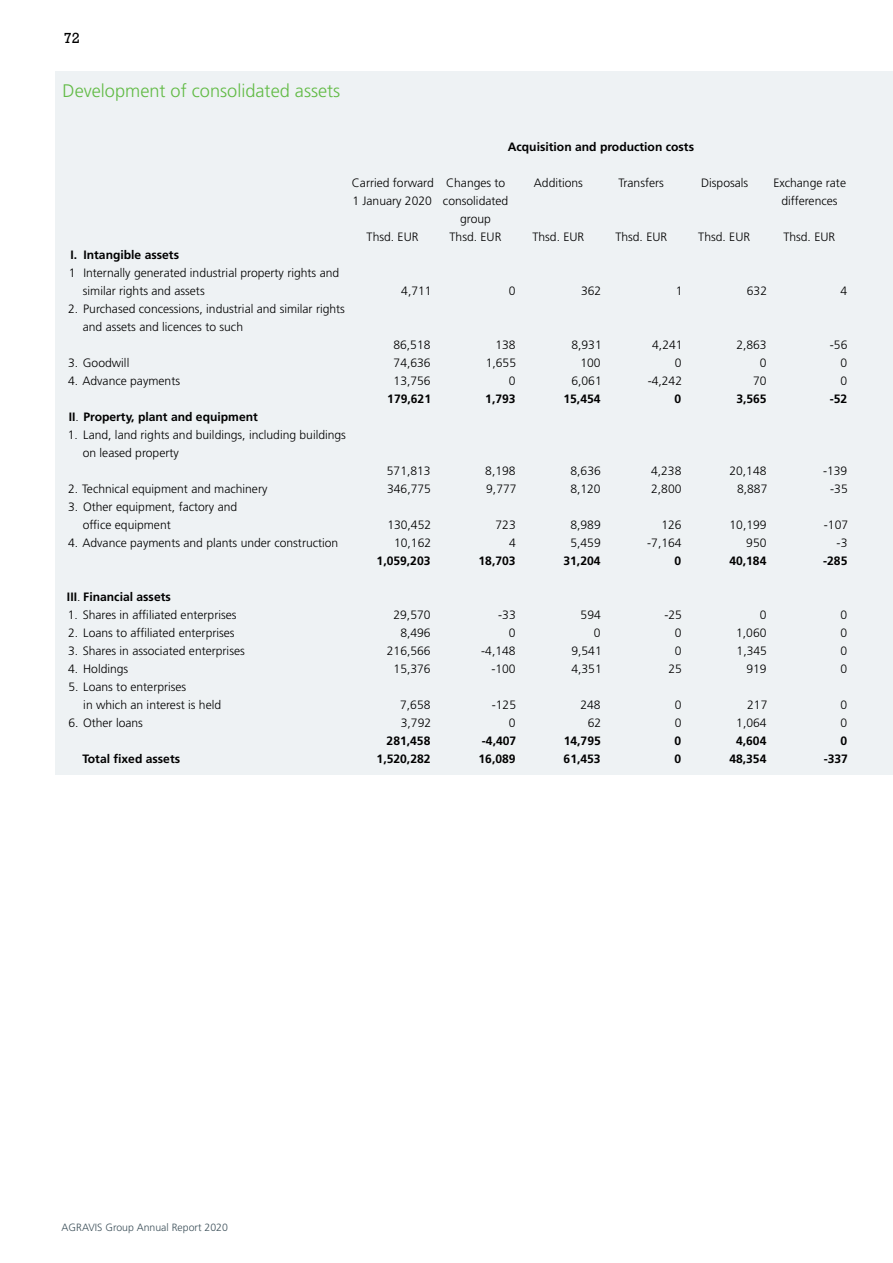
<style>
.page{position:relative;width:893px;height:1263px;background:#fff}
.page>*{position:absolute;margin:0;border:0;box-sizing:border-box;transform-origin:0 0}
.t1{font:300 18.15px "Frutiger LT Std";color:#62bb46}
.t2{font:15px "Rockwell";color:#000}
.t3{font:300 12.15px/18px "Frutiger LT Std";color:#000}
.t4{font:700 12.15px "Frutiger LT Std";color:#000}
.t5{font:300 10.5px "Frutiger LT Std";color:#3d505a}
.s1{font-weight:300}
</style>
<div class="page">
<div style="left:56px;top:71px;width:837px;height:704px;background:#eef2f4"></div>
<p class="t2" style="left:64px;top:29px;width:18px">72</p>
<h1 class="t1" style="left:63px;top:80px;width:279px">Development of consolidated assets</h1>
<p class="t4" style="left:70px;top:247px;width:110px">I. Intangible assets</p>
<p class="t3" style="left:83px;top:264px;width:258px;text-indent:-14px">1 Internally generated industrial property rights and similar rights and assets</p>
<p class="t4" style="left:508px;top:139px;width:188px">Acquisition and production costs</p>
<p class="t3" style="left:352px;top:174px;width:83px">Carried forward<br>1 January 2020</p>
<p class="t3" style="left:443px;top:174px;width:67px;text-align:center">Changes to consolidated group</p>
<p class="t3" style="left:534px;top:174px;width:51px">Additions</p>
<p class="t3" style="left:619px;top:174px;width:47px">Transfers</p>
<p class="t3" style="left:701px;top:174px;width:49px">Disposals</p>
<p class="t3" style="left:773px;top:174px;width:74px;text-align:center">Exchange rate differences</p>
<p class="t3" style="left:367px;top:228px;width:53px">Thsd. EUR</p>
<p class="t3" style="left:450px;top:228px;width:53px">Thsd. EUR</p>
<p class="t3" style="left:532px;top:228px;width:53px">Thsd. EUR</p>
<p class="t3" style="left:615px;top:228px;width:53px">Thsd. EUR</p>
<p class="t3" style="left:698px;top:228px;width:53px">Thsd. EUR</p>
<p class="t3" style="left:783px;top:228px;width:53px">Thsd. EUR</p>
<p class="t3" style="left:401px;top:282px;width:32px">4,711</p>
<p class="t3" style="left:509px;top:282px;width:8px">0</p>
<p class="t3" style="left:581px;top:282px;width:22px">362</p>
<p class="t3" style="left:676px;top:282px;width:8px">1</p>
<p class="t3" style="left:747px;top:282px;width:22px">632</p>
<p class="t3" style="left:841px;top:282px;width:8px">4</p>
<p class="t3" style="left:83px;top:300px;width:264px;text-indent:-15px">2. Purchased concessions, industrial and similar rights and assets and licences to such</p>
<p class="t3" style="left:393px;top:336px;width:39px">86,518</p>
<p class="t3" style="left:495px;top:336px;width:22px">138</p>
<p class="t3" style="left:571px;top:336px;width:32px">8,931</p>
<p class="t3" style="left:652px;top:336px;width:32px">4,241</p>
<p class="t3" style="left:736px;top:336px;width:32px">2,863</p>
<p class="t3" style="left:830px;top:336px;width:19px">-56</p>
<p class="t3" style="left:68px;top:354px;width:63px">3. Goodwill</p>
<p class="t3" style="left:394px;top:354px;width:39px">74,636</p>
<p class="t3" style="left:486px;top:354px;width:32px">1,655</p>
<p class="t3" style="left:580px;top:354px;width:22px">100</p>
<p class="t3" style="left:675px;top:354px;width:8px">0</p>
<p class="t3" style="left:760px;top:354px;width:8px">0</p>
<p class="t3" style="left:840px;top:354px;width:8px">0</p>
<p class="t3" style="left:68px;top:372px;width:113px">4. Advance payments</p>
<p class="t3" style="left:394px;top:372px;width:39px">13,756</p>
<p class="t3" style="left:509px;top:372px;width:8px">0</p>
<p class="t3" style="left:571px;top:372px;width:32px">6,061</p>
<p class="t3" style="left:648px;top:372px;width:36px">-4,242</p>
<p class="t3" style="left:753px;top:372px;width:15px">70</p>
<p class="t3" style="left:840px;top:372px;width:8px">0</p>
<p class="t4" style="left:387px;top:391px;width:45px">179,621</p>
<p class="t4" style="left:485px;top:391px;width:32px">1,793</p>
<p class="t4" style="left:563px;top:391px;width:39px">15,454</p>
<p class="t4" style="left:675px;top:391px;width:8px">0</p>
<p class="t4" style="left:736px;top:391px;width:32px">3,565</p>
<p class="t4" style="left:830px;top:391px;width:19px">-52</p>
<p class="t4" style="left:69px;top:409px;width:191px">II<span class="s1">.</span> Property, plant and equipment</p>
<p class="t3" style="left:83px;top:426px;width:265px;text-indent:-15px">1. Land, land rights and buildings, including buildings on leased property</p>
<p class="t3" style="left:387px;top:461px;width:45px">571,813</p>
<p class="t3" style="left:485px;top:461px;width:32px">8,198</p>
<p class="t3" style="left:570px;top:461px;width:32px">8,636</p>
<p class="t3" style="left:651px;top:461px;width:32px">4,238</p>
<p class="t3" style="left:729px;top:461px;width:39px">20,148</p>
<p class="t3" style="left:823px;top:461px;width:26px">-139</p>
<p class="t3" style="left:68px;top:480px;width:201px">2. Technical equipment and machinery</p>
<p class="t3" style="left:387px;top:480px;width:45px">346,775</p>
<p class="t3" style="left:486px;top:480px;width:32px">9,777</p>
<p class="t3" style="left:570px;top:480px;width:32px">8,120</p>
<p class="t3" style="left:651px;top:480px;width:32px">2,800</p>
<p class="t3" style="left:737px;top:480px;width:32px">8,887</p>
<p class="t3" style="left:830px;top:480px;width:19px">-35</p>
<p class="t3" style="left:83px;top:498px;width:156px;text-indent:-15px">3. Other equipment, factory and office equipment</p>
<p class="t3" style="left:387px;top:516px;width:45px">130,452</p>
<p class="t3" style="left:496px;top:516px;width:22px">723</p>
<p class="t3" style="left:570px;top:516px;width:32px">8,989</p>
<p class="t3" style="left:661px;top:516px;width:22px">126</p>
<p class="t3" style="left:729px;top:516px;width:39px">10,199</p>
<p class="t3" style="left:824px;top:516px;width:26px">-107</p>
<p class="t3" style="left:68px;top:534px;width:272px">4. Advance payments and plants under construction</p>
<p class="t3" style="left:394px;top:534px;width:39px">10,162</p>
<p class="t3" style="left:509px;top:534px;width:8px">4</p>
<p class="t3" style="left:570px;top:534px;width:32px">5,459</p>
<p class="t3" style="left:647px;top:534px;width:36px">-7,164</p>
<p class="t3" style="left:746px;top:534px;width:22px">950</p>
<p class="t3" style="left:837px;top:534px;width:12px">-3</p>
<p class="t4" style="left:377px;top:553px;width:55px">1,059,203</p>
<p class="t4" style="left:479px;top:553px;width:39px">18,703</p>
<p class="t4" style="left:563px;top:553px;width:39px">31,204</p>
<p class="t4" style="left:675px;top:553px;width:8px">0</p>
<p class="t4" style="left:729px;top:553px;width:39px">40,184</p>
<p class="t4" style="left:823px;top:553px;width:26px">-285</p>
<p class="t4" style="left:67px;top:589px;width:105px">III<span class="s1">.</span> Financial assets</p>
<p class="t3" style="left:68px;top:606px;width:170px">1. Shares in affiliated enterprises</p>
<p class="t3" style="left:393px;top:606px;width:39px">29,570</p>
<p class="t3" style="left:498px;top:606px;width:19px">-33</p>
<p class="t3" style="left:581px;top:606px;width:22px">594</p>
<p class="t3" style="left:664px;top:606px;width:19px">-25</p>
<p class="t3" style="left:760px;top:606px;width:8px">0</p>
<p class="t3" style="left:840px;top:606px;width:8px">0</p>
<p class="t3" style="left:68px;top:624px;width:168px">2. Loans to affiliated enterprises</p>
<p class="t3" style="left:400px;top:624px;width:32px">8,496</p>
<p class="t3" style="left:509px;top:624px;width:8px">0</p>
<p class="t3" style="left:594px;top:624px;width:8px">0</p>
<p class="t3" style="left:675px;top:624px;width:8px">0</p>
<p class="t3" style="left:736px;top:624px;width:32px">1,060</p>
<p class="t3" style="left:840px;top:624px;width:8px">0</p>
<p class="t3" style="left:68px;top:642px;width:178px">3. Shares in associated enterprises</p>
<p class="t3" style="left:387px;top:642px;width:45px">216,566</p>
<p class="t3" style="left:481px;top:642px;width:36px">-4,148</p>
<p class="t3" style="left:571px;top:642px;width:32px">9,541</p>
<p class="t3" style="left:675px;top:642px;width:8px">0</p>
<p class="t3" style="left:737px;top:642px;width:32px">1,345</p>
<p class="t3" style="left:840px;top:642px;width:8px">0</p>
<p class="t3" style="left:68px;top:660px;width:62px">4. Holdings</p>
<p class="t3" style="left:394px;top:660px;width:39px">15,376</p>
<p class="t3" style="left:491px;top:660px;width:26px">-100</p>
<p class="t3" style="left:571px;top:660px;width:32px">4,351</p>
<p class="t3" style="left:668px;top:660px;width:15px">25</p>
<p class="t3" style="left:746px;top:660px;width:22px">919</p>
<p class="t3" style="left:840px;top:660px;width:8px">0</p>
<p class="t3" style="left:83px;top:678px;width:139px;text-indent:-15px">5. Loans to enterprises<br>in which an interest is held</p>
<p class="t3" style="left:400px;top:696px;width:32px">7,658</p>
<p class="t3" style="left:492px;top:696px;width:26px">-125</p>
<p class="t3" style="left:580px;top:696px;width:22px">248</p>
<p class="t3" style="left:675px;top:696px;width:8px">0</p>
<p class="t3" style="left:747px;top:696px;width:22px">217</p>
<p class="t3" style="left:840px;top:696px;width:8px">0</p>
<p class="t3" style="left:68px;top:714px;width:76px">6. Other loans</p>
<p class="t3" style="left:401px;top:714px;width:32px">3,792</p>
<p class="t3" style="left:509px;top:714px;width:8px">0</p>
<p class="t3" style="left:588px;top:714px;width:15px">62</p>
<p class="t3" style="left:675px;top:714px;width:8px">0</p>
<p class="t3" style="left:736px;top:714px;width:32px">1,064</p>
<p class="t3" style="left:840px;top:714px;width:8px">0</p>
<p class="t4" style="left:387px;top:733px;width:45px">281,458</p>
<p class="t4" style="left:482px;top:733px;width:36px">-4,407</p>
<p class="t4" style="left:564px;top:733px;width:39px">14,795</p>
<p class="t4" style="left:675px;top:733px;width:8px">0</p>
<p class="t4" style="left:736px;top:733px;width:32px">4,604</p>
<p class="t4" style="left:840px;top:733px;width:8px">0</p>
<p class="t4" style="left:82px;top:751px;width:99px">Total fixed assets</p>
<p class="t4" style="left:377px;top:751px;width:55px">1,520,282</p>
<p class="t4" style="left:478px;top:751px;width:39px">16,089</p>
<p class="t4" style="left:564px;top:751px;width:39px">61,453</p>
<p class="t4" style="left:675px;top:751px;width:8px">0</p>
<p class="t4" style="left:729px;top:751px;width:39px">48,354</p>
<p class="t4" style="left:824px;top:751px;width:26px">-337</p>
<p class="t5" style="left:62px;top:1221px;width:168px">AGRAVIS Group Annual Report 2020</p>
</div>
